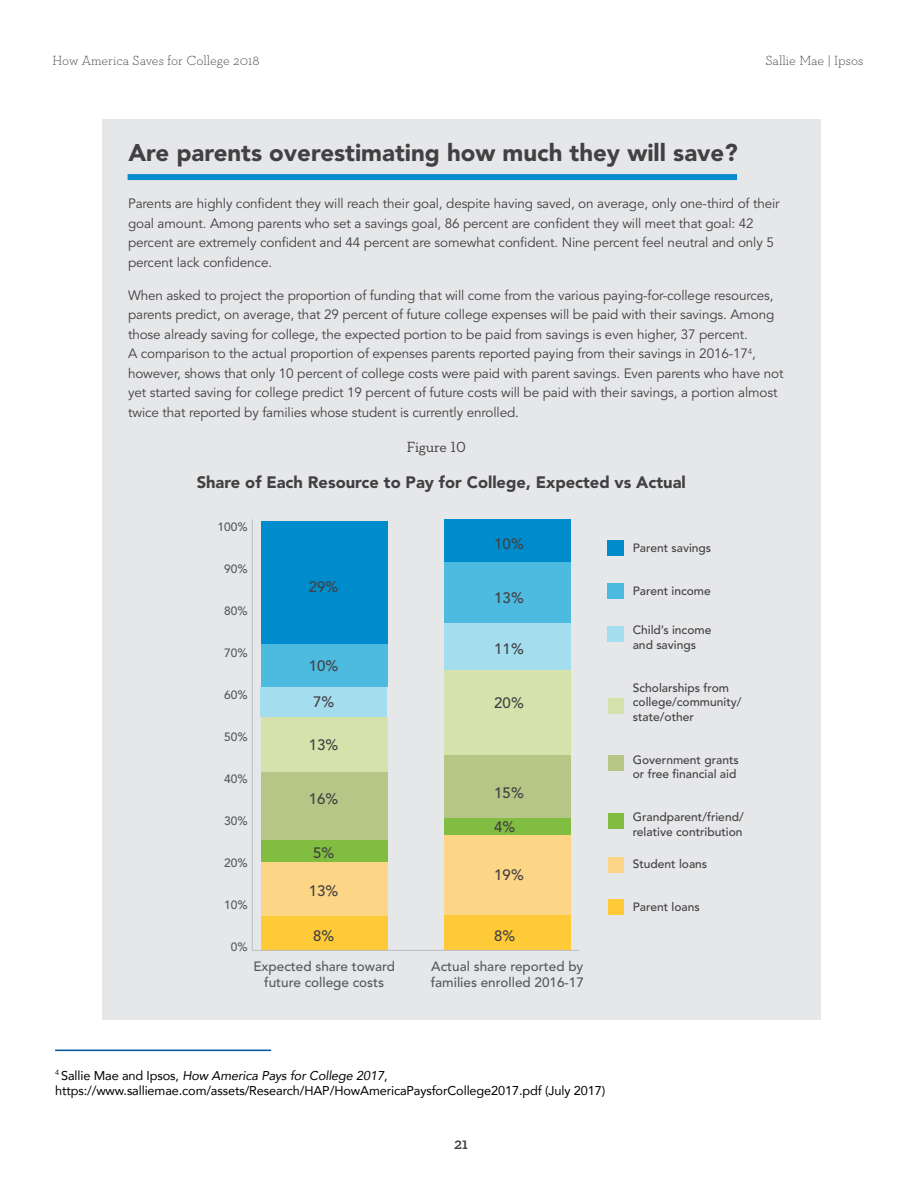
<style>
.page{position:relative;width:918px;height:1188px;background:#fff}
.page>*{position:absolute;margin:0;border:0;box-sizing:border-box;transform-origin:0 0}
.t1{font:900 24px "Avenir LT Std";color:#414042}
.t2{font:900 16.5px "Avenir LT Std";color:#414042}
.t3{font:600 16.5px "Neutraface Slab Text";color:#434345}
.t4{font:500 15px "Avenir LT Std";color:#414042}
.t5{font:15px "Neutraface Slab Text";color:#414042}
.t6{font:13.5px/19.5px "Avenir LT Std";letter-spacing:-.01em;color:#414042}
.t7{font:500 13.5px/16.2px "Avenir LT Std";color:#58595b}
.t8{font:300 13.5px "Neutraface Slab Text";letter-spacing:-.005em;color:#414042}
.t9{font:12.75px/15.3px "Avenir";letter-spacing:-.01em;color:#000}
.t10{font:500 12px/14.4px "Avenir LT Std";color:#414042}
.t11{font:500 12px "Avenir LT Std";color:#58595b}
.s1{font-style:italic}
</style>
<div class="page">
<div style="left:102px;top:119px;width:718px;height:901px;background:#e6e7e8"></div>
<div style="left:128px;top:174px;width:609px;height:6px;background:#0a8ccc"></div>
<hr style="left:55px;top:1050px;width:216px;height:1px;background:#00549e">
<div style="left:261px;top:521px;width:126px;height:123px;background:#008ccc"></div>
<div style="left:444px;top:519px;width:127px;height:43px;background:#008ccc"></div>
<div style="left:261px;top:644px;width:126px;height:43px;background:#4dbae0"></div>
<div style="left:444px;top:562px;width:127px;height:61px;background:#4dbae0"></div>
<div style="left:261px;top:717px;width:126px;height:55px;background:#d6e2ac"></div>
<div style="left:444px;top:670px;width:127px;height:85px;background:#d6e2ac"></div>
<div style="left:261px;top:772px;width:126px;height:68px;background:#b5c687"></div>
<div style="left:444px;top:755px;width:127px;height:63px;background:#b5c687"></div>
<div style="left:261px;top:687px;width:126px;height:30px;background:#a3ddee"></div>
<div style="left:444px;top:623px;width:127px;height:47px;background:#a3ddee"></div>
<div style="left:261px;top:861px;width:126px;height:55px;background:#fcd586"></div>
<div style="left:444px;top:835px;width:127px;height:81px;background:#fcd586"></div>
<div style="left:261px;top:916px;width:126px;height:34px;background:#ffca38"></div>
<div style="left:444px;top:916px;width:127px;height:34px;background:#ffca38"></div>
<div style="left:261px;top:840px;width:126px;height:21px;background:#81bd41"></div>
<div style="left:444px;top:818px;width:127px;height:17px;background:#81bd41"></div>
<div style="left:607px;top:540px;width:17px;height:16px;background:#008ccc"></div>
<div style="left:607px;top:583px;width:17px;height:16px;background:#4dbae0"></div>
<div style="left:607px;top:626px;width:17px;height:16px;background:#a3ddee"></div>
<div style="left:608px;top:698px;width:16px;height:15px;background:#d6e2ac"></div>
<div style="left:608px;top:755px;width:16px;height:16px;background:#b5c687"></div>
<div style="left:608px;top:813px;width:16px;height:15px;background:#81bd41"></div>
<div style="left:608px;top:857px;width:16px;height:15px;background:#fcd586"></div>
<div style="left:608px;top:899px;width:16px;height:16px;background:#ffca38"></div>
<hr style="left:252px;top:950px;width:327px;height:1px;background:#bcbec0">
<hr style="left:252px;top:519px;width:1px;height:432px;background:#bcbec0">
<p class="t8" style="left:52px;top:52px;width:209px">How America Saves for College 2018</p>
<p class="t8" style="left:766px;top:52px;width:99px">Sallie Mae | Ipsos</p>
<h1 class="t1" style="left:128px;top:138px;width:611px">Are parents overestimating how much they will save?</h1>
<p class="t6" style="left:128px;top:194px;width:653px">Parents are highly confident they will reach their goal, despite having saved, on average, only one-third of their goal amount. Among parents who set a savings goal, 86 percent are confident they will meet that goal: 42 percent are extremely confident and 44 percent are somewhat confident. Nine percent feel neutral and only 5 percent lack confidence.</p>
<p class="t6" style="left:128px;top:286px;width:657px">When asked to project the proportion of funding that will come from the various paying-for-college resources, parents predict, on average, that 29 percent of future college expenses will be paid with their savings. Among those already saving for college, the expected portion to be paid from savings is even higher, 37 percent.<br>A comparison to the actual proportion of expenses parents reported paying from their savings in 2016-17<sup>4</sup>, however, shows that only 10 percent of college costs were paid with parent savings. Even parents who have not yet started saving for college predict 19 percent of future costs will be paid with their savings, a portion almost twice that reported by families whose student is currently enrolled.</p>
<p class="t5" style="left:407px;top:438px;width:61px">Figure 10</p>
<p class="t2" style="left:197px;top:473px;width:491px">Share of Each Resource to Pay for College, Expected vs Actual</p>
<p class="t11" style="left:217px;top:520px;width:32px">100%</p>
<p class="t11" style="left:224px;top:562px;width:25px">90%</p>
<p class="t11" style="left:224px;top:604px;width:25px">80%</p>
<p class="t11" style="left:224px;top:646px;width:25px">70%</p>
<p class="t11" style="left:224px;top:688px;width:25px">60%</p>
<p class="t11" style="left:224px;top:730px;width:25px">50%</p>
<p class="t11" style="left:224px;top:772px;width:25px">40%</p>
<p class="t11" style="left:224px;top:814px;width:25px">30%</p>
<p class="t11" style="left:224px;top:856px;width:25px">20%</p>
<p class="t11" style="left:224px;top:898px;width:25px">10%</p>
<p class="t11" style="left:231px;top:940px;width:18px">0%</p>
<p class="t4" style="left:309px;top:578px;width:31px">29%</p>
<p class="t4" style="left:309px;top:657px;width:31px">10%</p>
<p class="t4" style="left:313px;top:693px;width:23px">7%</p>
<p class="t4" style="left:309px;top:736px;width:31px">13%</p>
<p class="t4" style="left:309px;top:790px;width:31px">16%</p>
<p class="t4" style="left:313px;top:844px;width:23px">5%</p>
<p class="t4" style="left:309px;top:882px;width:31px">13%</p>
<p class="t4" style="left:313px;top:927px;width:23px">8%</p>
<p class="t7" style="left:253px;top:958px;width:143px;text-align:center">Expected share toward future college costs</p>
<p class="t4" style="left:494px;top:535px;width:31px">10%</p>
<p class="t4" style="left:494px;top:589px;width:31px">13%</p>
<p class="t4" style="left:494px;top:640px;width:31px">11%</p>
<p class="t4" style="left:494px;top:694px;width:31px">20%</p>
<p class="t4" style="left:494px;top:784px;width:31px">15%</p>
<p class="t4" style="left:494px;top:819px;width:23px">4%</p>
<p class="t4" style="left:494px;top:867px;width:31px">19%</p>
<p class="t4" style="left:494px;top:928px;width:23px">8%</p>
<p class="t7" style="left:431px;top:958px;width:155px">Actual share reported by families enrolled 2016-17</p>
<p class="t10" style="left:633px;top:541px;width:80px">Parent savings</p>
<p class="t10" style="left:633px;top:584px;width:80px">Parent income</p>
<p class="t10" style="left:633px;top:623px;width:80px">Child’s income and savings</p>
<p class="t10" style="left:633px;top:681px;width:110px">Scholarships from college/community/ state/other</p>
<p class="t10" style="left:633px;top:753px;width:108px">Government grants or free financial aid</p>
<p class="t10" style="left:633px;top:810px;width:112px">Grandparent/friend/ relative contribution</p>
<p class="t10" style="left:633px;top:857px;width:76px">Student loans</p>
<p class="t10" style="left:633px;top:900px;width:68px">Parent loans</p>
<p class="t9" style="left:55px;top:1067px;width:552px"><sup>4</sup> Sallie Mae and Ipsos, <span class="s1">How America Pays for College 2017</span>, https://www.salliemae.com/assets/Research/HAP/HowAmericaPaysforCollege2017.pdf (July 2017)</p>
<p class="t3" style="left:454px;top:1133px;width:15px">21</p>
</div>
